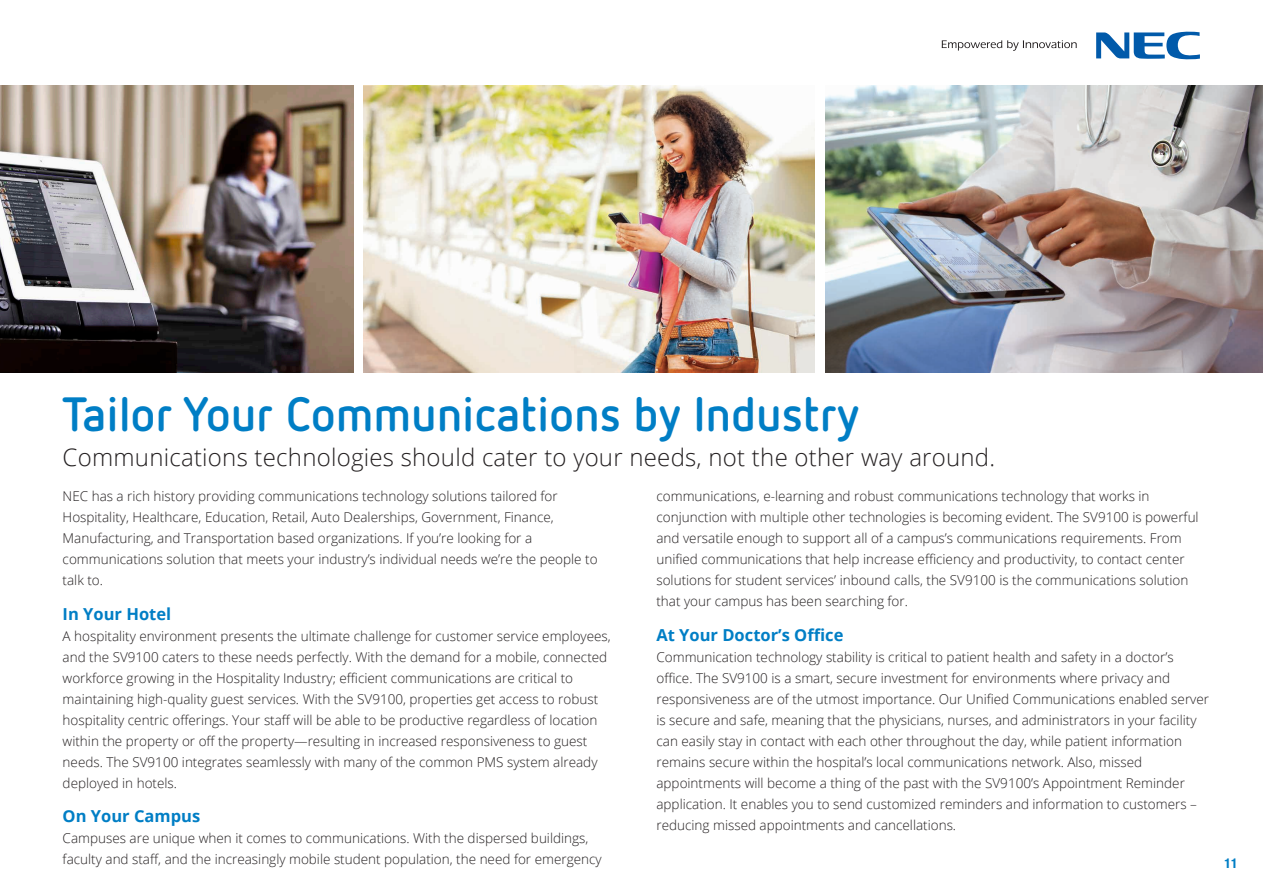
<style>
.page{position:relative;width:1263px;height:893px;background:#fff}
.page>*{position:absolute;margin:0;border:0;box-sizing:border-box;transform-origin:0 0}
.t1{font:700 48px "Netto OT";letter-spacing:.01em;color:#007ec5}
.t2{font:300 24px "Open Sans";letter-spacing:.01em;color:#231f20}
.t3{font:700 16.5px "Open Sans";color:#007ec5}
.t4{font:300 13.5px/21px "Open Sans";color:#231f20}
.t5{font:700 condensed 13.5px "Helvetica Neue LT Pro";color:#007ec5}
</style>
<div class="page">
<img style="left:825px;top:85px;width:438px;height:288px">
<svg style="left:942px;top:40px;width:135px;height:11px"></svg>
<svg style="left:1096px;top:31px;width:104px;height:29px"></svg>
<img style="left:0;top:85px;width:353px;height:288px">
<img style="left:364px;top:85px;width:450px;height:288px">
<p class="t1" style="left:63px;top:384px;width:798px">Tailor Your Communications by Industry</p>
<p class="t2" style="left:63px;top:440px;width:934px">Communications technologies should cater to your needs, not the other way around.</p>
<p class="t4" style="left:63px;top:485px;width:536px">NEC has a rich history providing communications technology solutions tailored for Hospitality, Healthcare, Education, Retail, Auto Dealerships, Government, Finance, Manufacturing, and Transportation based organizations. If you’re looking for a communications solution that meets your industry’s individual needs we’re the people to talk to.</p>
<p class="t3" style="left:63px;top:602px;width:110px">In Your Hotel</p>
<p class="t4" style="left:63px;top:625px;width:550px">A hospitality environment presents the ultimate challenge for customer service employees, and the SV9100 caters to these needs perfectly. With the demand for a mobile, connected workforce growing in the Hospitality Industry; efficient communications are critical to maintaining high-quality guest services. With the SV9100, properties get access to robust hospitality centric offerings. Your staff will be able to be productive regardless of location within the property or off the property—resulting in increased responsiveness to guest needs. The SV9100 integrates seamlessly with many of the common PMS system already deployed in hotels.</p>
<p class="t3" style="left:63px;top:804px;width:139px">On Your Campus</p>
<p class="t4" style="left:63px;top:827px;width:541px">Campuses are unique when it comes to communications. With the dispersed buildings, faculty and staff, and the increasingly mobile student population, the need for emergency</p>
<p class="t4" style="left:656px;top:485px;width:544px">communications, e-learning and robust communications technology that works in conjunction with multiple other technologies is becoming evident. The SV9100 is powerful and versatile enough to support all of a campus’s communications requirements. From unified communications that help increase efficiency and productivity, to contact center solutions for student services’ inbound calls, the SV9100 is the communications solution that your campus has been searching for.</p>
<p class="t3" style="left:656px;top:623px;width:188px">At Your Doctor’s Office</p>
<p class="t4" style="left:656px;top:646px;width:554px">Communication technology stability is critical to patient health and safety in a doctor’s office. The SV9100 is a smart, secure investment for environments where privacy and responsiveness are of the utmost importance. Our Unified Communications enabled server is secure and safe, meaning that the physicians, nurses, and administrators in your facility can easily stay in contact with each other throughout the day, while patient information remains secure within the hospital’s local communications network. Also, missed appointments will become a thing of the past with the SV9100’s Appointment Reminder application. It enables you to send customized reminders and information to customers – reducing missed appointments and cancellations.</p>
<p class="t5" style="left:1224px;top:855px;width:14px">11</p>
</div>
